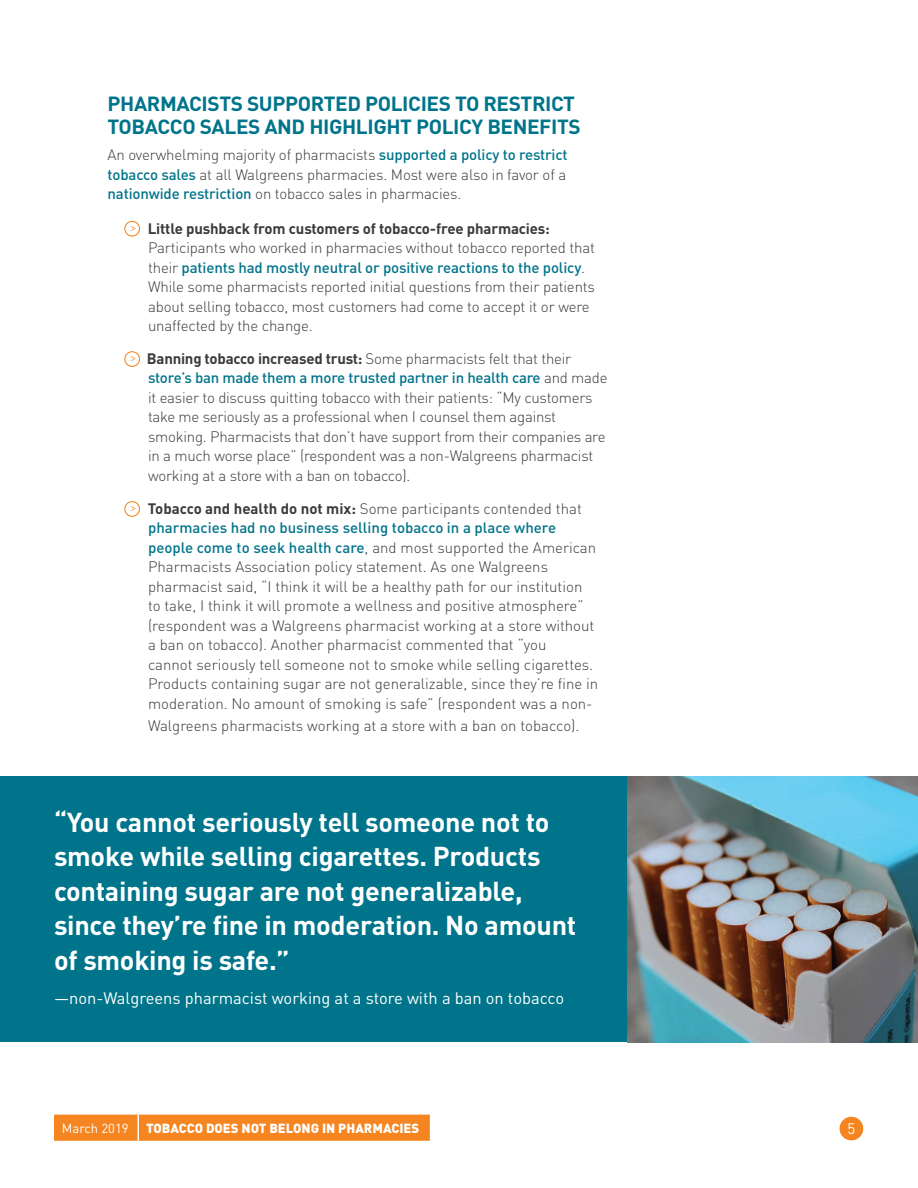
<style>
.page{position:relative;width:918px;height:1188px;background:#fff}
.page>*{position:absolute;margin:0;border:0;box-sizing:border-box;transform-origin:0 0}
.Callout{font:700 27px/34.5px "DIN";letter-spacing:-.01em;color:#fff}
.t1{font:700 20.25px/22.5px "DIN";letter-spacing:-.02em;color:#00748a}
.Callout-2{font:16.5px "DIN";color:#fff}
.Body{font:300 15px/19.5px "DIN";letter-spacing:-.01em;color:#3c3a3b}
.t2{font:15px "DIN";color:#fff}
.t3{font:900 13.05px "DIN";color:#fff}
.t4{font:13.05px "DIN";color:#fff}
.t5{font:700 9.6px "Minion Pro";color:#f58520}
.s1{font-weight:500;color:#00748a}
.s2{font-weight:700}
</style>
<div class="page">
<div style="left:840px;top:1117px;width:23px;height:23px;background:#f58520;border-radius:50%"></div>
<div style="left:54px;top:1115px;width:376px;height:26px;background:#f58520"></div>
<hr style="left:137px;top:1115px;width:2px;height:26px;background:#fff">
<div style="left:124px;top:221px;width:16px;height:16px;border:1px solid #f58520;border-radius:50%"></div>
<div style="left:124px;top:351px;width:16px;height:16px;border:1px solid #f58520;border-radius:50%"></div>
<div style="left:124px;top:501px;width:16px;height:16px;border:1px solid #f58520;border-radius:50%"></div>
<div style="left:0;top:776px;width:627px;height:266px;background:#00748a"></div>
<img style="left:627px;top:776px;width:291px;height:266px">
<h2 class="t1" style="left:108px;top:92px;width:475px">PHARMACISTS SUPPORTED POLICIES TO RESTRICT<br>TOBACCO SALES AND HIGHLIGHT POLICY BENEFITS</h2>
<p class="Body" style="left:108px;top:145px;width:462px;text-align:justify">An overwhelming majority of pharmacists <span class="s1">supported a policy to restrict tobacco sales</span> at all Walgreens pharmacies. Most were also in favor of a <span class="s1">nationwide restriction</span> on tobacco sales in pharmacies.</p>
<p class="t5" style="left:131px;top:221px;width:7px">&gt;</p>
<p class="Body" style="left:148px;top:218px;width:449px"><span class="s2">Little pushback from customers of tobacco-free pharmacies:<br></span>Participants who worked in pharmacies without tobacco reported that their <span class="s1">patients had mostly neutral or positive reactions to the policy</span>.<br>While some pharmacists reported initial questions from their patients about selling tobacco, most customers had come to accept it or were unaffected by the change.</p>
<p class="t5" style="left:131px;top:352px;width:7px">&gt;</p>
<p class="Body" style="left:147px;top:349px;width:462px"><span class="s2">Banning tobacco increased trust:</span> Some pharmacists felt that their <span class="s1">store’s ban made them a more trusted partner in health care</span> and made it easier to discuss quitting tobacco with their patients: “My customers take me seriously as a professional when I counsel them against smoking. Pharmacists that don’t have support from their companies are in a much worse place” (respondent was a non-Walgreens pharmacist working at a store with a ban on tobacco).</p>
<p class="t5" style="left:131px;top:501px;width:7px">&gt;</p>
<p class="Body" style="left:148px;top:499px;width:452px"><span class="s2">Tobacco and health do not mix:</span> Some participants contended that <span class="s1">pharmacies had no business selling tobacco in a place where people come to seek health care</span>, and most supported the American Pharmacists Association policy statement. As one Walgreens pharmacist said, “I think it will be a healthy path for our institution to take, I think it will promote a wellness and positive atmosphere” (respondent was a Walgreens pharmacist working at a store without a ban on tobacco). Another pharmacist commented that “you<br>cannot seriously tell someone not to smoke while selling cigarettes.<br>Products containing sugar are not generalizable, since they’re fine in moderation. No amount of smoking is safe” (respondent was a non-</p>
<p class="Body" style="left:148px;top:716px;width:433px">Walgreens pharmacists working at a store with a ban on tobacco).</p>
<p class="Callout" style="left:54px;top:803px;width:524px">“You cannot seriously tell someone not to smoke while selling cigarettes. Products containing sugar are not generalizable, since they’re fine in moderation. No amount of smoking is safe.”</p>
<p class="Callout-2" style="left:54px;top:988px;width:512px">—non-Walgreens pharmacist working at a store with a ban on tobacco</p>
<p class="t4" style="left:62px;top:1120px;width:68px">March 2019</p>
<p class="t3" style="left:146px;top:1120px;width:275px">TOBACCO DOES NOT BELONG IN PHARMACIES</p>
<p class="t2" style="left:847px;top:1119px;width:9px">5</p>
</div>
